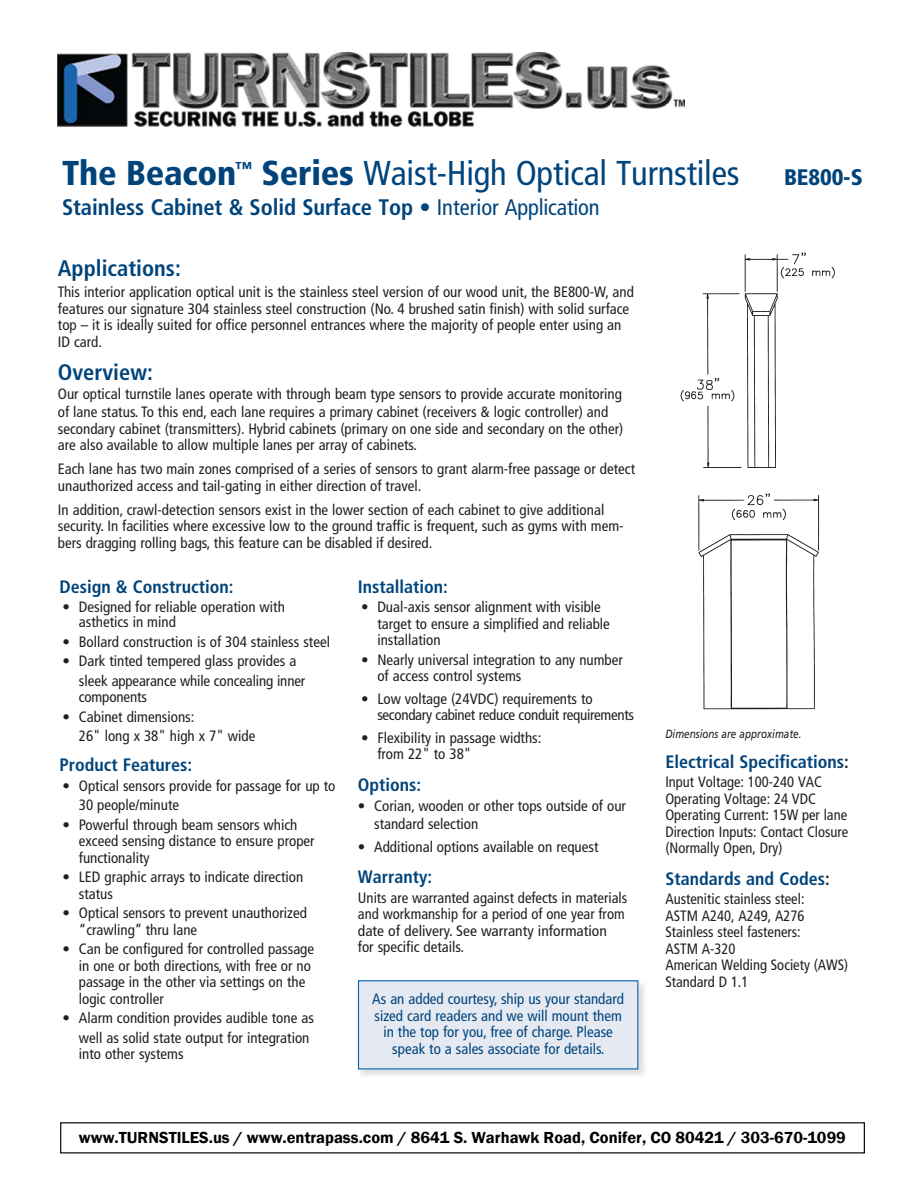
<style>
.page{position:relative;width:918px;height:1188px;background:#fff}
.page>*{position:absolute;margin:0;border:0;box-sizing:border-box;transform-origin:0 0}
.t1{font:condensed 34.5px "Frutiger";letter-spacing:-.005em;color:#00447b}
.t2{font:700 condensed 22.5px "Frutiger";letter-spacing:-.005em;color:#00447b}
.t3{font:900 condensed 22.5px "Frutiger";letter-spacing:-.005em;color:#00447b}
.t4{font:700 condensed 18px "Frutiger";color:#00447b}
.t5{font:600 16.5px "Franklin Gothic";color:#000}
.t6{font:condensed 15px/16.5px "Frutiger";color:#231f20}
.t7{font:condensed 15px/16.5px "Frutiger";color:#00447b;text-align:center}
.t8{font:condensed 15px/16.5px "Frutiger";letter-spacing:-.02em;color:#231f20}
.t9{font:italic 12px "Frutiger";color:#231f20;scale:.83 1}
.s1{font-weight:900}
.s2{font-weight:400}
.s3{color:#231f20}
</style>
<div class="page">
<img style="left:357px;top:980px;width:287px;height:96px">
<div style="left:358px;top:980px;width:280px;height:89px;background:#e5e9f2"></div>
<img style="left:680px;top:252px;width:155px;height:216px">
<img style="left:698px;top:493px;width:122px;height:217px">
<img style="left:58px;top:52px;width:626px;height:75px">
<h1 class="t1" style="left:62px;top:153px;width:679px"><span class="s1">The Beacon</span><sup>™</sup> <span class="s1">Series</span> Waist-High Optical Turnstiles</h1>
<h2 class="t3" style="left:784px;top:164px;width:80px">BE800-S</h2>
<h2 class="t2" style="left:62px;top:194px;width:539px">Stainless Cabinet &amp; Solid Surface Top • <span class="s2">Interior Application</span></h2>
<h2 class="t2" style="left:58px;top:255px;width:124px">Applications:</h2>
<p class="t6" style="left:58px;top:284px;width:577px">This interior application optical unit is the stainless steel version of our wood unit, the BE800-W, and features our signature 304 stainless steel construction (No. 4 brushed satin finish) with solid surface top – it is ideally suited for office personnel entrances where the majority of people enter using an ID card.</p>
<h2 class="t2" style="left:58px;top:358px;width:97px">Overview:</h2>
<p class="t6" style="left:58px;top:385px;width:566px;line-height:18px">Our optical turnstile lanes operate with through beam type sensors to provide accurate monitoring of lane status. To this end, each lane requires a primary cabinet (receivers &amp; logic controller) and</p>
<p class="t6" style="left:58px;top:420px;width:567px">secondary cabinet (transmitters). Hybrid cabinets (primary on one side and secondary on the other) are also available to allow multiple lanes per array of cabinets.</p>
<p class="t6" style="left:58px;top:461px;width:579px">Each lane has two main zones comprised of a series of sensors to grant alarm-free passage or detect unauthorized access and tail-gating in either direction of travel.</p>
<p class="t6" style="left:58px;top:501px;width:567px">In addition, crawl-detection sensors exist in the lower section of each cabinet to give additional security. In facilities where excessive low to the ground traffic is frequent, such as gyms with mem&shy;bers dragging rolling bags, this feature can be disabled if desired.</p>
<p class="t4" style="left:59px;top:576px;width:176px">Design &amp; Construction:</p>
<p class="t6" style="left:79px;top:599px;width:208px;line-height:15px;text-indent:-16px">• Designed for reliable operation with asthetics in mind</p>
<p class="t6" style="left:63px;top:633px;width:269px">• Bollard construction is of 304 stainless steel</p>
<p class="t6" style="left:79px;top:651px;width:228px;line-height:19.5px;text-indent:-16px">• Dark tinted tempered glass provides a sleek appearance while concealing inner</p>
<p class="t6" style="left:79px;top:689px;width:70px">components</p>
<p class="t6" style="left:79px;top:707px;width:178px;line-height:19.5px;text-indent:-16px">• Cabinet dimensions:<br>26" long x 38" high x 7" wide</p>
<p class="t4" style="left:59px;top:754px;width:134px">Product Features:</p>
<p class="t6" style="left:79px;top:776px;width:258px;line-height:19.5px;text-indent:-16px">• Optical sensors provide for passage for up to<br>30 people/minute</p>
<p class="t6" style="left:79px;top:816px;width:237px;text-indent:-16px">• Powerful through beam sensors which exceed sensing distance to ensure proper functionality</p>
<p class="t6" style="left:79px;top:869px;width:226px;text-indent:-16px">• LED graphic arrays to indicate direction status</p>
<p class="t6" style="left:79px;top:905px;width:230px;text-indent:-16px">• Optical sensors to prevent unauthorized “crawling” thru lane</p>
<p class="t6" style="left:79px;top:941px;width:237px;text-indent:-16px">• Can be configured for controlled passage in one or both directions, with free or no passage in the other via settings on the logic controller</p>
<p class="t6" style="left:63px;top:1008px;width:253px;line-height:19.5px;text-align:right">• Alarm condition provides audible tone as well as solid state output for integration</p>
<p class="t6" style="left:79px;top:1046px;width:106px">into other systems</p>
<p class="t4" style="left:358px;top:576px;width:92px">Installation:</p>
<p class="t6" style="left:377px;top:599px;width:234px;text-indent:-16px">• Dual-axis sensor alignment with visible target to ensure a simplified and reliable installation</p>
<p class="t6" style="left:377px;top:651px;width:247px;text-indent:-16px">• Nearly universal integration to any number of access control systems</p>
<p class="t8" style="left:377px;top:690px;width:258px;text-indent:-16px">• Low voltage (24VDC) requirements to secondary cabinet reduce conduit requirements</p>
<p class="t6" style="left:377px;top:730px;width:166px;text-indent:-16px">• Flexibility in passage widths: from 22" to 38"</p>
<p class="t4" style="left:358px;top:774px;width:65px">Options:</p>
<p class="t6" style="left:374px;top:796px;width:253px;line-height:18.3px;text-indent:-16px">• Corian, wooden or other tops outside of our standard selection</p>
<p class="t6" style="left:358px;top:838px;width:242px">• Additional options available on request</p>
<p class="t4" style="left:358px;top:867px;width:76px">Warranty:</p>
<p class="t6" style="left:358px;top:890px;width:271px">Units are warranted against defects in materials and workmanship for a period of one year from date of delivery. See warranty information<br>for specific details.</p>
<p class="t7" style="left:372px;top:991px;width:253px">As an added courtesy, ship us your standard sized card readers and we will mount them in the top for you, free of charge. Please speak to a sales associate for details.</p>
<p class="t9" style="left:665px;top:727px;width:166px">Dimensions are approximate.</p>
<p class="t4" style="left:665px;top:751px;width:185px">Electrical Specifications<span class="s3">:</span></p>
<p class="t6" style="left:665px;top:774px;width:184px">Input Voltage: 100-240 VAC<br>Operating Voltage: 24 VDC<br>Operating Current: 15W per lane<br>Direction Inputs: Contact Closure (Normally Open, Dry)</p>
<p class="t4" style="left:665px;top:868px;width:166px">Standards and Codes<span class="s3">:</span></p>
<p class="t6" style="left:665px;top:891px;width:184px">Austenitic stainless steel:<br>ASTM A240, A249, A276<br>Stainless steel fasteners:<br>ASTM A-320<br>American Welding Society (AWS)<br>Standard D 1.1</p>
<p class="t5" style="left:79px;top:1127px;width:769px">www.TURNSTILES.us / www.entrapass.com / 8641 S. Warhawk Road, Conifer, CO 80421 / 303-670-1099</p>
</div>
